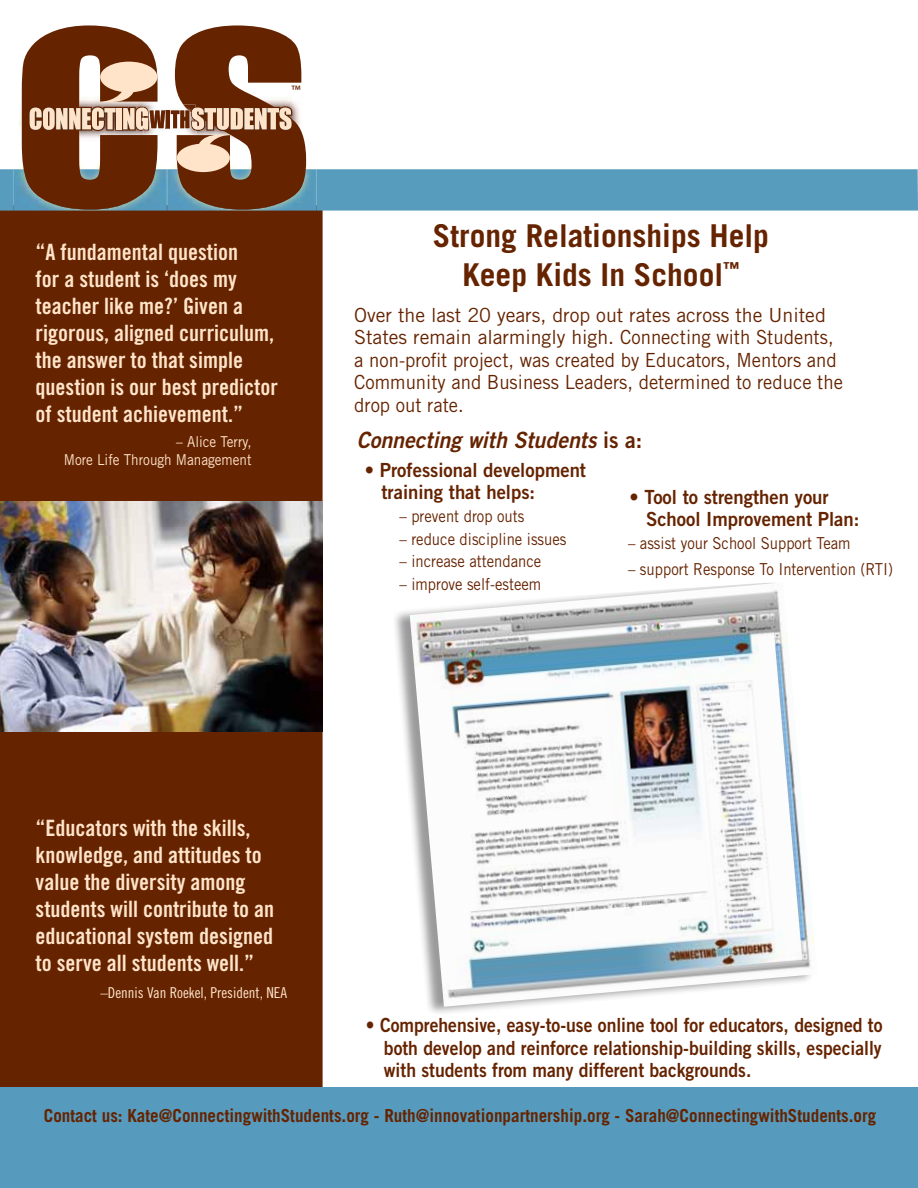
<style>
.page{position:relative;width:918px;height:1188px;background:#fff}
.page>*{position:absolute;margin:0;border:0;box-sizing:border-box;transform-origin:0 0}
.t1{font:700 31.5px/39px "Trade Gothic";color:#652300;text-align:center}
.t2{font:22.5px/27px "Trade Gothic Bold Cond Twenty";color:#ffe4ca}
.t3{font:italic 22.5px "Trade Gothic Bold Two";color:#652300;scale:.95 1}
.t4{font:19.5px/22.5px "Trade Gothic";color:#652300}
.t5{font:19.5px/22.5px "Trade Gothic Bold Two";color:#652300;text-align:justify;scale:.9 1}
.t6{font:19.5px/22.5px "Trade Gothic Bold Two";color:#652300;scale:.95 1}
.t7{font:700 18px "Trade Gothic";color:#652300;scale:.95 1}
.t8{font:16.5px "Trade Gothic";color:#652300;scale:.9 1}
.t9{font:15.3px "Myriad Pro";color:#652300}
.t10{font:15px/18px "Trade Gothic";color:#ffe4ca;text-align:right;scale:.9 1}
.t11{font:15px "Trade Gothic Cond Eighteen";color:#ffe4ca}
.s1{font-style:normal}
</style>
<div class="page">
<div style="left:0;top:211px;width:323px;height:877px;background:#652300"></div>
<div style="left:0;top:1088px;width:918px;height:100px;background:#569bbe"></div>
<svg style="left:0;top:25px;width:918px;height:186px"></svg>
<img style="left:0;top:501px;width:323px;height:231px">
<div style="left:391px;top:579px;width:424px;height:438px;background:#000;opacity:.4"></div>
<img style="left:410px;top:582px;width:405px;height:425px">
<p class="t9" style="left:291px;top:81px;width:11px">™</p>
<p class="t2" style="left:36px;top:239px;width:244px">“A fundamental question<br>for a student is ‘does my teacher like me?’ Given a rigorous, aligned curriculum, the answer to that simple question is our best predictor of student achievement.”</p>
<p class="t10" style="left:64px;top:433px;width:210px">– Alice Terry,<br>More Life Through Management</p>
<h1 class="t1" style="left:433px;top:216px;width:338px">Strong Relationships Help<br>Keep Kids In School<sup>™</sup></h1>
<p class="t4" style="left:354px;top:303px;width:490px">Over the last 20 years, drop out rates across the United States remain alarmingly high. Connecting with Students, a non-profit project, was created by Educators, Mentors and Community and Business Leaders, determined to reduce the drop out rate.</p>
<p class="t3" style="left:357px;top:426px;width:302px">Connecting with Students <span class="s1">is a:</span></p>
<p class="t6" style="left:381px;top:458px;width:217px;text-indent:-17px">• Professional development training that helps:</p>
<p class="t8" style="left:399px;top:506px;width:140px">– prevent drop outs</p>
<p class="t8" style="left:399px;top:529px;width:187px">– reduce discipline issues</p>
<p class="t8" style="left:399px;top:552px;width:159px">– increase attendance</p>
<p class="t8" style="left:399px;top:574px;width:159px">– improve self-esteem</p>
<p class="t6" style="left:646px;top:485px;width:226px;text-indent:-17px">• Tool to strengthen your<br>School Improvement Plan:</p>
<p class="t8" style="left:628px;top:533px;width:249px">– assist your School Support Team</p>
<p class="t8" style="left:628px;top:559px;width:296px">– support Response To Intervention (RTI)</p>
<p class="t2" style="left:36px;top:814px;width:240px">“Educators with the skills, knowledge, and attitudes to value the diversity among students will contribute to an educational system designed to serve all students well.”</p>
<p class="t11" style="left:100px;top:984px;width:188px">–Dennis Van Roekel, President, NEA</p>
<p class="t5" style="left:384px;top:1014px;width:556px;text-indent:-18px">• Comprehensive, easy-to-use online tool for educators, designed to both develop and reinforce relationship-building skills, especially with students from many different backgrounds.</p>
<p class="t7" style="left:44px;top:1104px;width:878px">Contact us: Kate@ConnectingwithStudents.org - Ruth@innovationpartnership.org - Sarah@ConnectingwithStudents.org</p>
</div>
